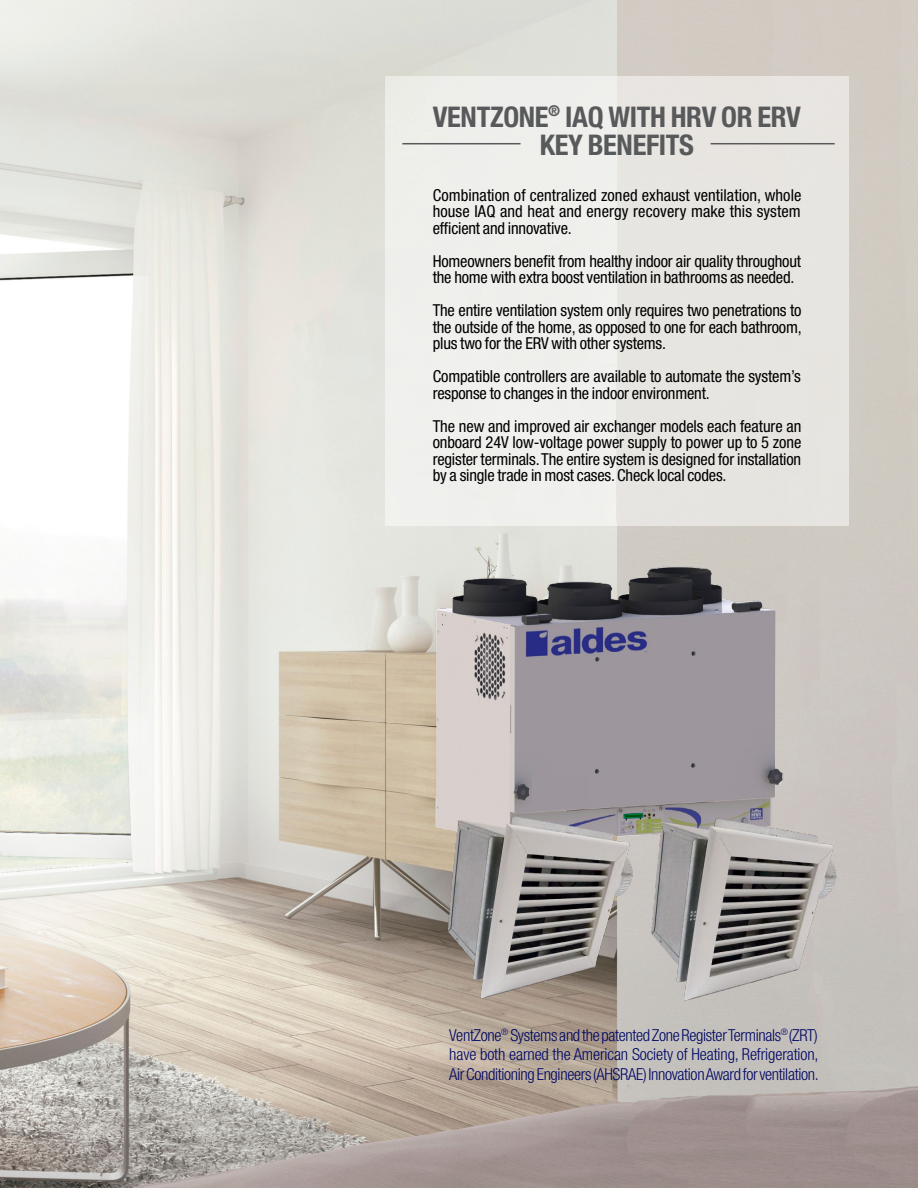
<style>
.page{position:relative;width:918px;height:1188px;background:#fff}
.page>*{position:absolute;margin:0;border:0;box-sizing:border-box;transform-origin:0 0}
.t1{font:700 condensed 28.5px/28.5px "Helvetica Neue LT Std";letter-spacing:-.01em;color:#58595b;text-align:center}
.t2{font:condensed 16.5px/16.5px "Helvetica Neue LT Std";letter-spacing:-.01em;color:#000;text-align:justify}
.t3{font:300 condensed 16.5px/19.5px "Helvetica Neue LT Std";letter-spacing:-.02em;color:#000763;text-align:justify}
</style>
<div class="page">
<img style="left:0;top:0;width:918px;height:1188px">
<img style="left:422px;top:533px;width:427px;height:475px">
<div style="left:386px;top:76px;width:463px;height:450px;background:#e9e6e2"></div>
<hr style="left:402px;top:143px;width:119px;height:1px;background:#58595b">
<hr style="left:711px;top:143px;width:124px;height:1px;background:#58595b">
<div style="left:532px;top:774px;width:57px;height:34px;background:#9c959c"></div>
<h1 class="t1" style="left:433px;top:102px;width:370px">VENTZONE<sup>®</sup> IAQ WITH HRV OR ERV<br>KEY BENEFITS</h1>
<p class="t2" style="left:433px;top:187px;width:370px">Combination of centralized zoned exhaust ventilation, whole house IAQ and heat and energy recovery make this system efficient and innovative.</p>
<p class="t2" style="left:433px;top:253px;width:370px">Homeowners benefit from healthy indoor air quality throughout the home with extra boost ventilation in bathrooms as needed.</p>
<p class="t2" style="left:433px;top:302px;width:371px">The entire ventilation system only requires two penetrations to the outside of the home, as opposed to one for each bathroom, plus two for the ERV with other systems.</p>
<p class="t2" style="left:433px;top:368px;width:370px">Compatible controllers are available to automate the system’s response to changes in the indoor environment.</p>
<p class="t2" style="left:433px;top:418px;width:370px">The new and improved air exchanger models each feature an onboard 24V low-voltage power supply to power up to 5 zone register terminals. The entire system is designed for installation by a single trade in most cases. Check local codes.</p>
<p class="t3" style="left:449px;top:1025px;width:371px">VentZone<sup>®</sup> Systems and the patented Zone Register Terminals<sup>®</sup> (ZRT) have both earned the American Society of Heating, Refrigeration, Air Conditioning Engineers (AHSRAE) Innovation Award for ventilation.</p>
</div>
